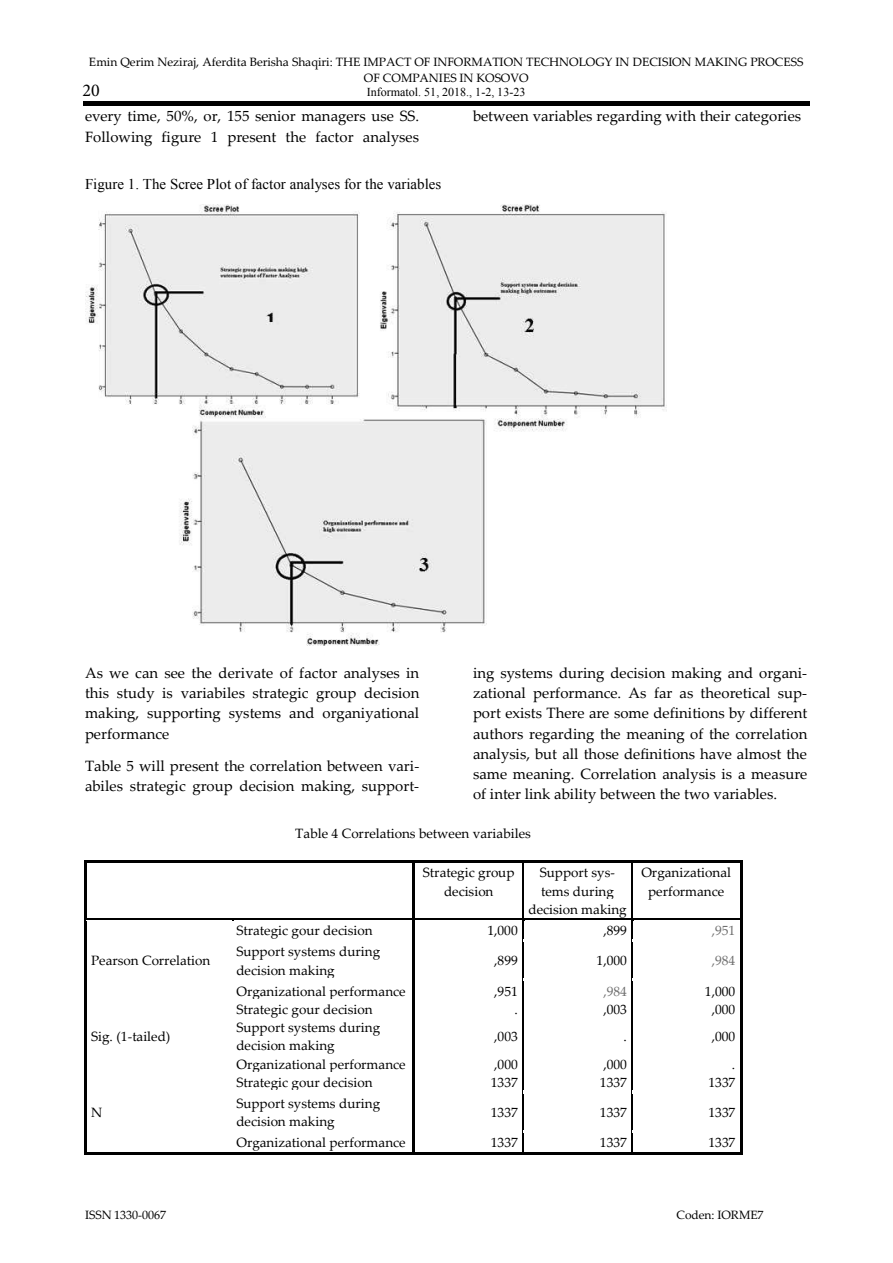
<style>
.page{position:relative;width:893px;height:1263px;background:#fff}
.page>*{position:absolute;margin:0;border:0;box-sizing:border-box;transform-origin:0 0}
.t1{font:18px "Minion Pro";color:#000}
.t2{font:15px/20.2px "Palatino Linotype";color:#000}
.t3{font:15px "Times New Roman";color:#000}
.t4{font:13.5px/18.3px "Palatino Linotype";color:#000;text-align:center}
.t5{font:13.5px "Palatino Linotype";color:#6f6f6f}
.t6{font:12px/16.2px "Palatino Linotype";color:#000;text-align:center}
.t7{font:12px "Times New Roman";color:#000}
</style>
<div class="page">
<hr style="left:83px;top:104px;width:727px;height:1px;background:#000">
<hr style="left:83px;top:101px;width:727px;height:2px;background:#000">
<svg style="left:84px;top:860px;width:5px;height:4px"></svg>
<hr style="left:89px;top:860px;width:323px;height:3px;background:#000">
<hr style="left:415px;top:860px;width:107px;height:3px;background:#000">
<hr style="left:525px;top:860px;width:106px;height:3px;background:#000">
<hr style="left:634px;top:860px;width:106px;height:3px;background:#000">
<hr style="left:84px;top:863px;width:2px;height:55px;background:#000">
<hr style="left:412px;top:863px;width:3px;height:55px;background:#000">
<hr style="left:522px;top:863px;width:2px;height:55px;background:#000">
<hr style="left:631px;top:863px;width:2px;height:55px;background:#000">
<hr style="left:740px;top:863px;width:3px;height:55px;background:#000">
<hr style="left:86px;top:918px;width:146px;height:3px;background:#000">
<hr style="left:235px;top:918px;width:177px;height:3px;background:#000">
<hr style="left:415px;top:918px;width:107px;height:3px;background:#000">
<hr style="left:525px;top:918px;width:106px;height:3px;background:#000">
<hr style="left:634px;top:918px;width:106px;height:3px;background:#000">
<hr style="left:412px;top:921px;width:3px;height:18px;background:#000">
<hr style="left:740px;top:921px;width:3px;height:18px;background:#000">
<svg style="left:84px;top:918px;width:2px;height:24px"></svg>
<svg style="left:522px;top:918px;width:3px;height:24px"></svg>
<hr style="left:524px;top:939px;width:107px;height:3px;background:#fff">
<svg style="left:631px;top:918px;width:3px;height:24px"></svg>
<hr style="left:633px;top:939px;width:107px;height:3px;background:#fff">
<hr style="left:84px;top:942px;width:2px;height:36px;background:#000">
<hr style="left:412px;top:942px;width:3px;height:36px;background:#000">
<hr style="left:522px;top:942px;width:2px;height:36px;background:#000">
<hr style="left:631px;top:942px;width:2px;height:36px;background:#000">
<hr style="left:740px;top:942px;width:3px;height:36px;background:#000">
<svg style="left:412px;top:978px;width:3px;height:4px"></svg>
<svg style="left:740px;top:978px;width:3px;height:4px"></svg>
<hr style="left:412px;top:982px;width:3px;height:18px;background:#000">
<hr style="left:740px;top:982px;width:3px;height:18px;background:#000">
<svg style="left:84px;top:978px;width:2px;height:40px"></svg>
<hr style="left:412px;top:1000px;width:3px;height:18px;background:#000">
<svg style="left:522px;top:978px;width:2px;height:40px"></svg>
<svg style="left:631px;top:978px;width:2px;height:40px"></svg>
<hr style="left:740px;top:1000px;width:3px;height:18px;background:#000">
<hr style="left:84px;top:1018px;width:2px;height:36px;background:#000">
<hr style="left:412px;top:1018px;width:3px;height:36px;background:#000">
<hr style="left:522px;top:1018px;width:2px;height:36px;background:#000">
<hr style="left:631px;top:1018px;width:2px;height:36px;background:#000">
<hr style="left:740px;top:1018px;width:3px;height:36px;background:#000">
<hr style="left:412px;top:1054px;width:3px;height:18px;background:#000">
<hr style="left:740px;top:1054px;width:3px;height:18px;background:#000">
<hr style="left:412px;top:1072px;width:3px;height:19px;background:#000">
<hr style="left:740px;top:1072px;width:3px;height:19px;background:#000">
<svg style="left:84px;top:1054px;width:2px;height:40px"></svg>
<svg style="left:522px;top:1054px;width:2px;height:40px"></svg>
<svg style="left:631px;top:1054px;width:2px;height:40px"></svg>
<hr style="left:84px;top:1094px;width:2px;height:36px;background:#000">
<hr style="left:412px;top:1094px;width:3px;height:36px;background:#000">
<hr style="left:522px;top:1094px;width:2px;height:36px;background:#000">
<hr style="left:631px;top:1094px;width:2px;height:36px;background:#000">
<hr style="left:740px;top:1094px;width:3px;height:36px;background:#000">
<svg style="left:84px;top:1130px;width:2px;height:24px"></svg>
<hr style="left:86px;top:1151px;width:146px;height:3px;background:#000">
<hr style="left:235px;top:1151px;width:177px;height:3px;background:#000">
<hr style="left:412px;top:1133px;width:3px;height:18px;background:#000">
<hr style="left:415px;top:1151px;width:107px;height:3px;background:#000">
<svg style="left:522px;top:1130px;width:3px;height:24px"></svg>
<hr style="left:525px;top:1151px;width:106px;height:3px;background:#000">
<svg style="left:631px;top:1130px;width:3px;height:24px"></svg>
<hr style="left:634px;top:1151px;width:106px;height:3px;background:#000">
<hr style="left:740px;top:1133px;width:3px;height:18px;background:#000">
<img style="left:85px;top:204px;width:581px;height:442px">
<p class="t6" style="left:89px;top:53px;width:716px">Emin Qerim Neziraj, Aferdita Berisha Shaqiri: THE IMPACT OF INFORMATION TECHNOLOGY IN DECISION MAKING PROCESS<br>OF COMPANIES IN KOSOVO</p>
<p class="t7" style="left:367px;top:84px;width:160px">Informatol. 51, 2018., 1-2, 13-23</p>
<p class="t1" style="left:83px;top:79px;width:19px">20</p>
<p class="t2" style="left:85px;top:105px;width:336px">every time, 50%, or, 155 senior managers use SS.<br>Following figure 1 present the factor analyses</p>
<p class="t2" style="left:473px;top:105px;width:330px">between variables regarding with their categories</p>
<p class="t3" style="left:85px;top:174px;width:358px">Figure 1. The Scree Plot of factor analyses for the variables</p>
<p class="t2" style="left:85px;top:662px;width:336px;text-align:justify">As we can see the derivate of factor analyses in this study is variabiles strategic group decision making, supporting systems and organiyational performance</p>
<p class="t2" style="left:85px;top:755px;width:336px">Table 5 will present the correlation between vari&shy;abiles strategic group decision making, support-</p>
<p class="t2" style="left:473px;top:662px;width:336px;text-align:justify">ing systems during decision making and organi&shy;zational performance. As far as theoretical sup&shy;port exists There are some definitions by different authors regarding the meaning of the correlation analysis, but all those definitions have almost the same meaning. Correlation analysis is a measure of inter link ability between the two variables.</p>
<p class="t4" style="left:295px;top:824px;width:237px">Table 4 Correlations between variabiles</p>
<p class="t4" style="left:423px;top:863px;width:93px">Strategic group decision</p>
<p class="t4" style="left:528px;top:863px;width:100px">Support sys&shy;tems during decision making</p>
<p class="t4" style="left:641px;top:863px;width:91px">Organizational performance</p>
<p class="t4" style="left:91px;top:951px;width:121px">Pearson Correlation</p>
<p class="t4" style="left:91px;top:1027px;width:81px">Sig. (1-tailed)</p>
<p class="t4" style="left:91px;top:1103px;width:13px">N</p>
<p class="t4" style="left:236px;top:921px;width:138px">Strategic gour decision</p>
<p class="t4" style="left:487px;top:921px;width:32px">1,000</p>
<p class="t4" style="left:603px;top:921px;width:25px">,899</p>
<p class="t5" style="left:712px;top:921px;width:25px">,951</p>
<p class="t4" style="left:236px;top:942px;width:145px;text-align:left">Support systems during decision making</p>
<p class="t4" style="left:494px;top:951px;width:25px">,899</p>
<p class="t4" style="left:596px;top:951px;width:32px">1,000</p>
<p class="t5" style="left:712px;top:951px;width:25px">,984</p>
<p class="t4" style="left:236px;top:981px;width:171px">Organizational performance</p>
<p class="t4" style="left:494px;top:981px;width:25px">,951</p>
<p class="t5" style="left:603px;top:982px;width:25px">,984</p>
<p class="t4" style="left:705px;top:981px;width:32px">1,000</p>
<p class="t4" style="left:236px;top:1000px;width:138px">Strategic gour decision</p>
<p class="t4" style="left:514px;top:1000px;width:5px">.</p>
<p class="t4" style="left:603px;top:1000px;width:25px">,003</p>
<p class="t4" style="left:712px;top:1000px;width:25px">,000</p>
<p class="t4" style="left:236px;top:1018px;width:145px;text-align:left">Support systems during decision making</p>
<p class="t4" style="left:494px;top:1027px;width:25px">,003</p>
<p class="t4" style="left:623px;top:1027px;width:5px">.</p>
<p class="t4" style="left:712px;top:1027px;width:25px">,000</p>
<p class="t4" style="left:236px;top:1054px;width:171px">Organizational performance</p>
<p class="t4" style="left:494px;top:1054px;width:25px">,000</p>
<p class="t4" style="left:603px;top:1054px;width:25px">,000</p>
<p class="t4" style="left:732px;top:1054px;width:5px">.</p>
<p class="t4" style="left:236px;top:1072px;width:138px">Strategic gour decision</p>
<p class="t4" style="left:491px;top:1072px;width:29px">1337</p>
<p class="t4" style="left:600px;top:1072px;width:29px">1337</p>
<p class="t4" style="left:708px;top:1072px;width:29px">1337</p>
<p class="t4" style="left:236px;top:1094px;width:145px;text-align:left">Support systems during decision making</p>
<p class="t4" style="left:491px;top:1103px;width:29px">1337</p>
<p class="t4" style="left:600px;top:1103px;width:29px">1337</p>
<p class="t4" style="left:708px;top:1103px;width:29px">1337</p>
<p class="t4" style="left:236px;top:1133px;width:171px">Organizational performance</p>
<p class="t4" style="left:491px;top:1133px;width:29px">1337</p>
<p class="t4" style="left:600px;top:1133px;width:29px">1337</p>
<p class="t4" style="left:708px;top:1133px;width:29px">1337</p>
<p class="t6" style="left:85px;top:1206px;width:83px">ISSN 1330-0067</p>
<p class="t6" style="left:676px;top:1206px;width:89px">Coden: IORME7</p>
</div>
